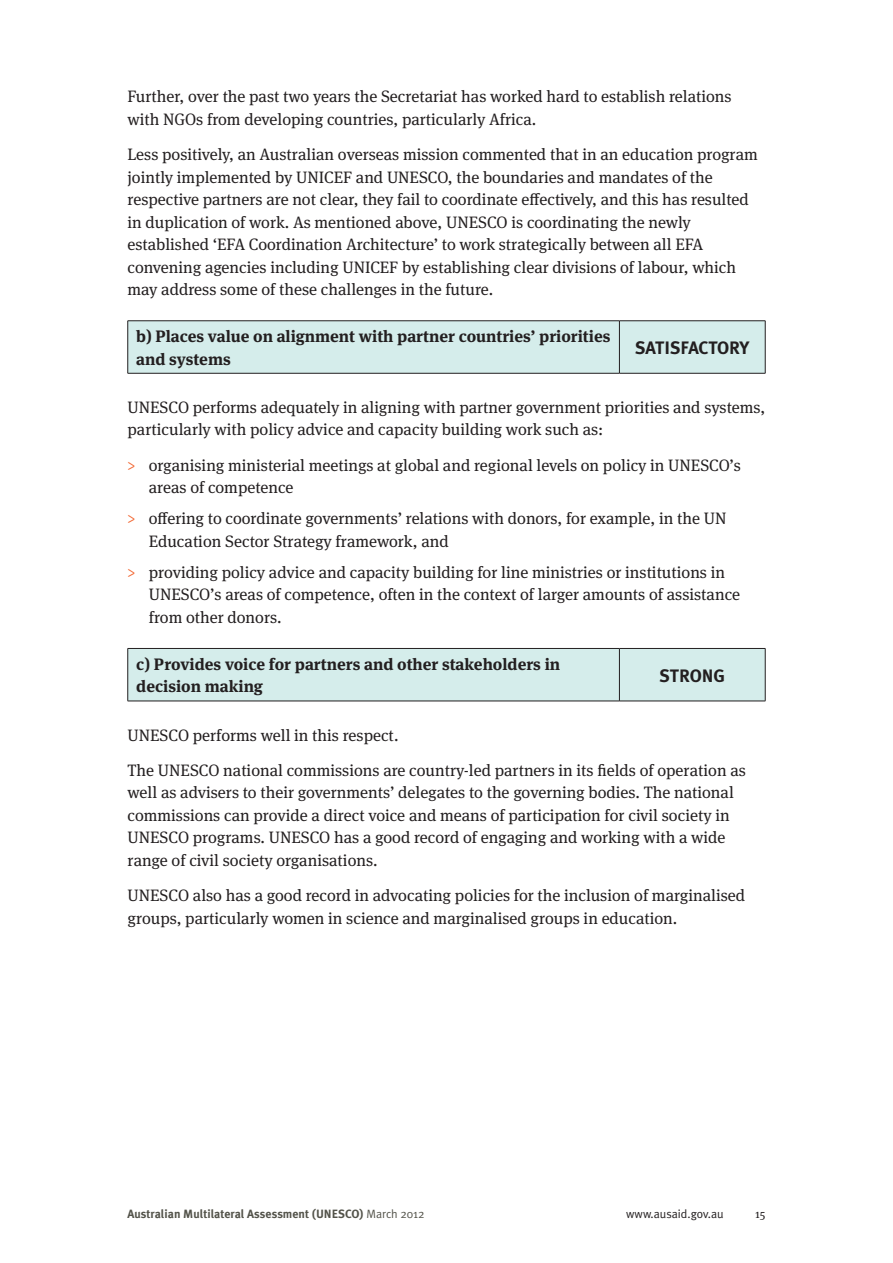
<style>
.page{position:relative;width:893px;height:1263px;background:#fff}
.page>*{position:absolute;margin:0;border:0;box-sizing:border-box;transform-origin:0 0}
._08bbbb_RIGHT_COLUMN{font:700 18px "Meta Plus";color:#231f20}
._04__BODY_TEXT{font:16.5px/22.5px "Meta Serif OT";color:#231f20}
._05a__DOT_POINTS{font:16.5px/22.5px "Meta Serif OT";color:#231f20}
._04__BODY_TEXT-2{font:700 16.5px/22.5px "Meta Serif OT";color:#231f20}
.t1{font:700 12px "Meta Plus";color:#53534a}
.t2{font:12px "Meta Plus Normal";color:#231f20}
.t3{font:12px "Meta Serif OT";color:#231f20}
.s1{color:#f26631}
.s2{font-family:"Meta Plus Normal";font-weight:400}
</style>
<div class="page">
<div style="left:128px;top:321px;width:637px;height:52px;background:#d5edeb"></div>
<hr style="left:128px;top:320px;width:491px;height:1px;background:#231f20">
<hr style="left:619px;top:320px;width:146px;height:1px;background:#231f20">
<hr style="left:619px;top:321px;width:1px;height:52px;background:#231f20">
<hr style="left:128px;top:373px;width:491px;height:1px;background:#231f20">
<hr style="left:619px;top:373px;width:146px;height:1px;background:#231f20">
<hr style="left:127px;top:321px;width:1px;height:52px;background:#231f20">
<hr style="left:765px;top:321px;width:1px;height:52px;background:#231f20">
<div style="left:128px;top:649px;width:637px;height:52px;background:#d5edeb"></div>
<hr style="left:128px;top:648px;width:491px;height:1px;background:#231f20">
<hr style="left:619px;top:648px;width:146px;height:1px;background:#231f20">
<hr style="left:619px;top:649px;width:1px;height:52px;background:#231f20">
<hr style="left:128px;top:701px;width:491px;height:1px;background:#231f20">
<hr style="left:619px;top:701px;width:146px;height:1px;background:#231f20">
<hr style="left:127px;top:649px;width:1px;height:52px;background:#231f20">
<hr style="left:765px;top:649px;width:1px;height:52px;background:#231f20">
<p class="_04__BODY_TEXT" style="left:128px;top:86px;width:606px">Further, over the past two years the Secretariat has worked hard to establish relations with NGOs from developing countries, particularly Africa.</p>
<p class="_04__BODY_TEXT" style="left:128px;top:143px;width:632px">Less positively, an Australian overseas mission commented that in an education program jointly implemented by UNICEF and UNESCO, the boundaries and mandates of the respective partners are not clear, they fail to coordinate effectively, and this has resulted in duplication of work. As mentioned above, UNESCO is coordinating the newly established ‘EFA Coordination Architecture’ to work strategically between all EFA convening agencies including UNICEF by establishing clear divisions of labour, which may address some of these challenges in the future.</p>
<p class="_04__BODY_TEXT-2" style="left:136px;top:325px;width:476px">b) Places value on alignment with partner countries’ priorities and systems</p>
<p class="_08bbbb_RIGHT_COLUMN" style="left:635px;top:337px;width:116px">SATISFACTORY</p>
<p class="_04__BODY_TEXT" style="left:128px;top:396px;width:639px">UNESCO performs adequately in aligning with partner government priorities and systems, particularly with policy advice and capacity building work such as:</p>
<p class="_05a__DOT_POINTS" style="left:149px;top:454px;width:594px;text-indent:-21px"><span class="s1">&gt;</span> organising ministerial meetings at global and regional levels on policy in UNESCO’s areas of competence</p>
<p class="_05a__DOT_POINTS" style="left:149px;top:508px;width:579px;text-indent:-21px"><span class="s1">&gt;</span> offering to coordinate governments’ relations with donors, for example, in the UN<br>Education Sector Strategy framework, and</p>
<p class="_05a__DOT_POINTS" style="left:149px;top:561px;width:593px;text-indent:-21px"><span class="s1">&gt;</span> providing policy advice and capacity building for line ministries or institutions in<br>UNESCO’s areas of competence, often in the context of larger amounts of assistance from other donors.</p>
<p class="_04__BODY_TEXT-2" style="left:136px;top:653px;width:425px">c) Provides voice for partners and other stakeholders in decision making</p>
<p class="_08bbbb_RIGHT_COLUMN" style="left:659px;top:665px;width:67px">STRONG</p>
<p class="_04__BODY_TEXT" style="left:128px;top:724px;width:273px">UNESCO performs well in this respect.</p>
<p class="_04__BODY_TEXT" style="left:128px;top:759px;width:620px">The UNESCO national commissions are country-led partners in its fields of operation as well as advisers to their governments’ delegates to the governing bodies. The national commissions can provide a direct voice and means of participation for civil society in UNESCO programs. UNESCO has a good record of engaging and working with a wide range of civil society organisations.</p>
<p class="_04__BODY_TEXT" style="left:128px;top:884px;width:619px">UNESCO also has a good record in advocating policies for the inclusion of marginalised groups, particularly women in science and marginalised groups in education.</p>
<p class="t1" style="left:128px;top:1207px;width:299px">Australian Multilateral Assessment (UNESCO) <span class="s2">March 2012</span></p>
<p class="t2" style="left:626px;top:1207px;width:99px">www.ausaid.gov.au</p>
<p class="t3" style="left:755px;top:1207px;width:12px">15</p>
</div>
